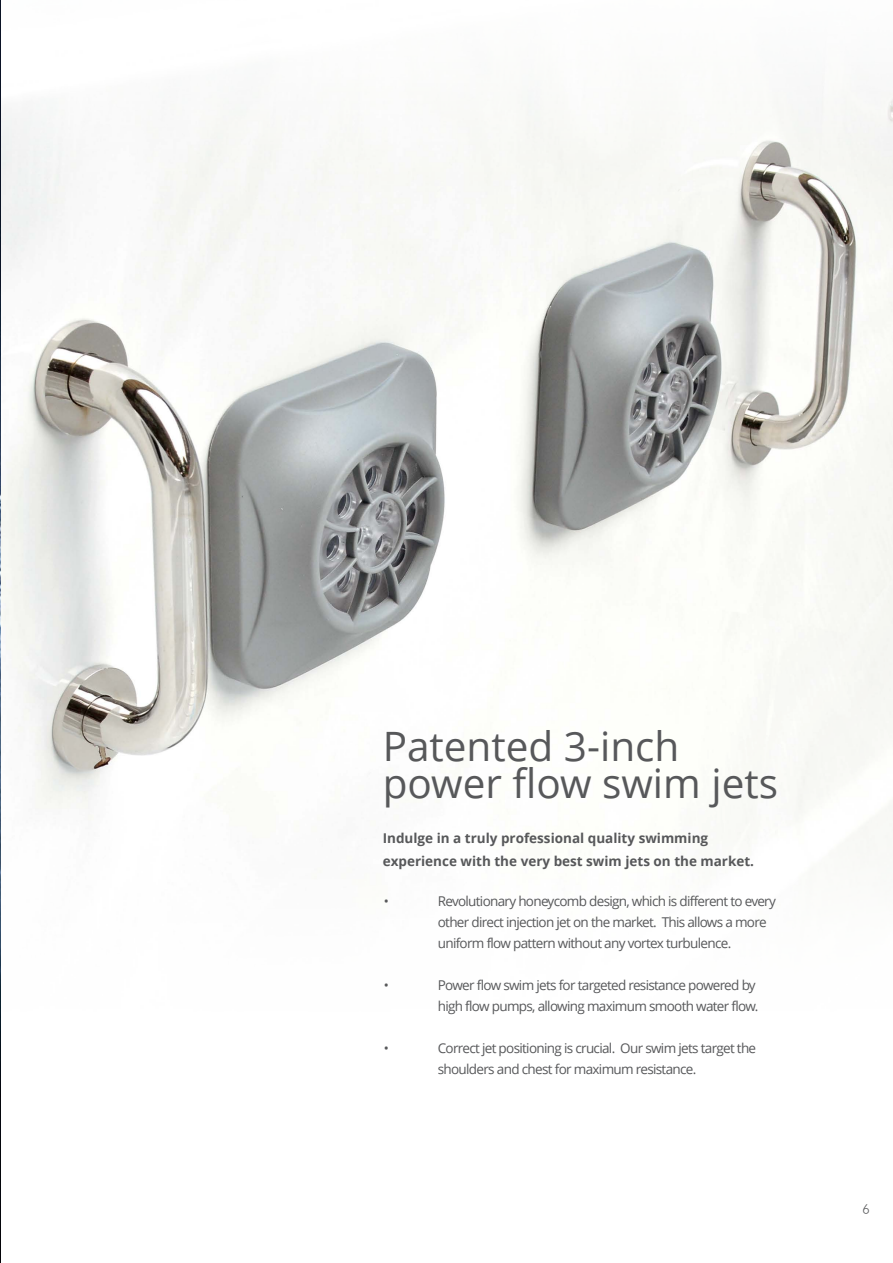
<style>
.page{position:relative;width:893px;height:1263px;background:#fff}
.page>*{position:absolute;margin:0;border:0;box-sizing:border-box;transform-origin:0 0}
.t1{font:40.5px "Open Sans";color:#57585a}
.t2{font:13.5px/21px "Open Sans";letter-spacing:-.05em;color:#57585a}
.t3{font:700 13.5px/22.5px "Open Sans";color:#57585a}
.t4{font:12px "OPPO Sans R";color:#57585a}
</style>
<div class="page">
<img style="left:1px;top:92px;width:892px;height:757px">
<img style="left:0;top:0;width:1px;height:1263px">
<p class="t1" style="left:383px;top:718px;width:298px">Patented 3-inch</p>
<p class="t1" style="left:383px;top:756px;width:397px">power flow swim jets</p>
<p class="t3" style="left:383px;top:827px;width:373px">Indulge in a truly professional quality swimming experience with the very best swim jets on the market.</p>
<p class="t2" style="left:384px;top:890px;width:7px">•</p>
<p class="t2" style="left:438px;top:890px;width:340px">Revolutionary honeycomb design, which is different to every other direct injection jet on the market. This allows a more uniform flow pattern without any vortex turbulence.</p>
<p class="t2" style="left:384px;top:974px;width:7px">•</p>
<p class="t2" style="left:438px;top:974px;width:322px">Power flow swim jets for targeted resistance powered by high flow pumps, allowing maximum smooth water flow.</p>
<p class="t2" style="left:384px;top:1037px;width:7px">•</p>
<p class="t2" style="left:438px;top:1037px;width:320px">Correct jet positioning is crucial. Our swim jets target the shoulders and chest for maximum resistance.</p>
<p class="t4" style="left:862px;top:1200px;width:9px">6</p>
</div>
